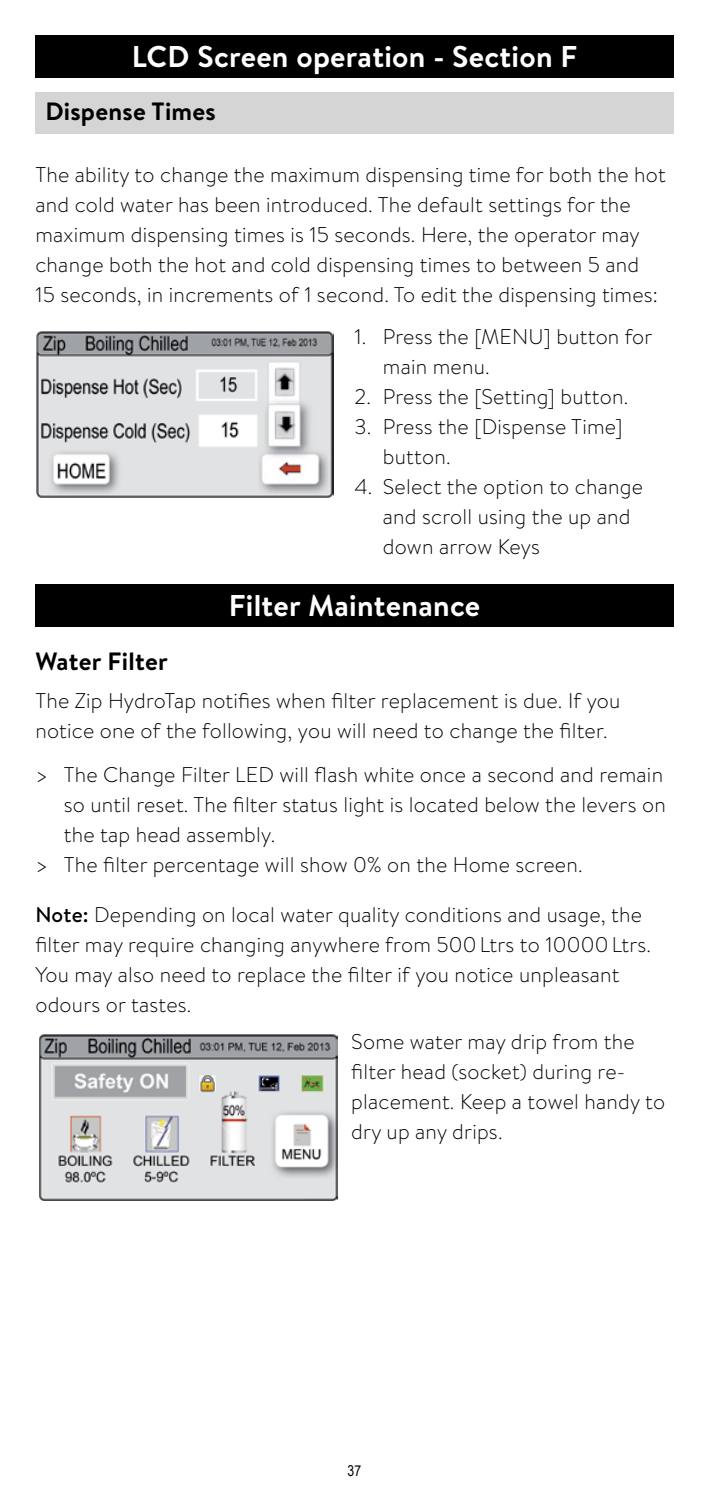
<style>
.page{position:relative;width:709px;height:1489px;background:#fff}
.page>*{position:absolute;margin:0;border:0;box-sizing:border-box;transform-origin:0 0}
.t1{font:700 30px "Brandon Text";letter-spacing:.01em;color:#fff}
.t2{font:700 25px "Brandon Text";letter-spacing:.01em;color:#000}
.t3{font:300 21.25px/30px "Brandon Text";letter-spacing:.01em;color:#000}
.t4{font:15px "Arial Narrow";color:#000}
.s1{font-weight:500}
</style>
<div class="page">
<img style="left:39px;top:1034px;width:298px;height:166px">
<div style="left:35px;top:584px;width:638px;height:43px;background:#000"></div>
<img style="left:36px;top:331px;width:297px;height:167px">
<div style="left:35px;top:92px;width:638px;height:42px;background:#d5d5d5"></div>
<div style="left:35px;top:35px;width:638px;height:43px;background:#000"></div>
<h1 class="t1" style="left:132px;top:36px;width:447px">LCD Screen operation - Section F</h1>
<p class="t2" style="left:45px;top:94px;width:172px">Dispense Times</p>
<p class="t3" style="left:35px;top:159px;width:632px">The ability to change the maximum dispensing time for both the hot and cold water has been introduced. The default settings for the maximum dispensing times is 15 seconds. Here, the operator may change both the hot and cold dispensing times to between 5 and<br>15 seconds, in increments of 1 second. To edit the dispensing times:</p>
<p class="t3" style="left:383px;top:321px;width:271px;text-indent:-28px">1. Press the [MENU] button for main menu.</p>
<p class="t3" style="left:354px;top:381px;width:275px">2. Press the [Setting] button.</p>
<p class="t3" style="left:383px;top:411px;width:241px;text-indent:-28px">3. Press the [Dispense Time] button.</p>
<p class="t3" style="left:383px;top:471px;width:262px;text-indent:-28px">4. Select the option to change and scroll using the up and down arrow Keys</p>
<h1 class="t1" style="left:229px;top:585px;width:253px">Filter Maintenance</h1>
<p class="t2" style="left:35px;top:644px;width:134px">Water Filter</p>
<p class="t3" style="left:35px;top:684px;width:586px">The Zip HydroTap notifies when filter replacement is due. If you notice one of the following, you will need to change the filter.</p>
<p class="t3" style="left:35px;top:758px;width:629px">&gt; The Change Filter LED will flash white once a second and remain</p>
<p class="t3" style="left:64px;top:788px;width:603px">so until reset. The filter status light is located below the levers on</p>
<p class="t3" style="left:64px;top:818px;width:213px">the tap head assembly.</p>
<p class="t3" style="left:35px;top:848px;width:548px">&gt; The filter percentage will show 0% on the Home screen.</p>
<p class="t3" style="left:35px;top:898px;width:617px"><span class="s1">Note:</span> Depending on local water quality conditions and usage, the filter may require changing anywhere from 500 Ltrs to 10000 Ltrs.<br>You may also need to replace the filter if you notice unpleasant odours or tastes.</p>
<p class="t3" style="left:351px;top:1025px;width:315px">Some water may drip from the filter head (socket) during re&shy;placement. Keep a towel handy to dry up any drips.</p>
<p class="t4" style="left:347px;top:1459px;width:15px">37</p>
</div>
